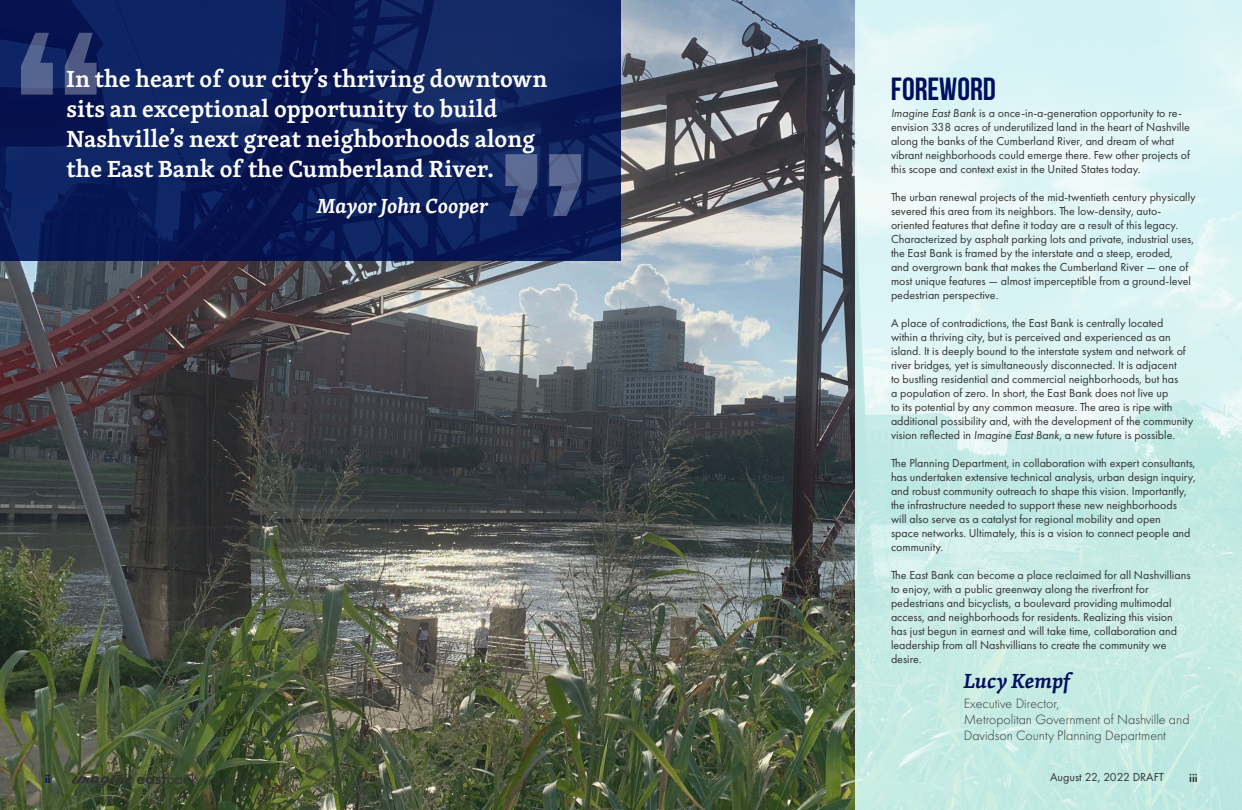
<style>
.page{position:relative;width:1242px;height:810px;background:#fff}
.page>*{position:absolute;margin:0;border:0;box-sizing:border-box;transform-origin:0 0}
.t1{font:700 300px "Bebas Neue";color:#fff}
.t2{font:700 32px "Bebas Neue";color:#000e60}
.t3{font:600 24px/30px "Skolar Latin";color:#fff}
.t4{font:italic 600 21px "Skolar Latin";color:#fff}
.t5{font:italic 600 21px "Skolar Latin";color:#000e60}
.t6{font:300 14px/16px "Futura PT";color:#333}
.t7{font:14px "Futura PT";color:#333}
.t8{font:12px/14px "Futura PT";color:#333}
.t9{font:600 12px "Futura PT";color:#333}
.t10{font:600 12px "Futura PT";color:#000e60}
.s1{font-style:italic}
.s2{font-weight:800;font-size:16px}
.s3{font-size:16px}
</style>
<div class="page">
<img style="left:0;top:0;width:855px;height:810px">
<svg style="left:855px;top:0;width:387px;height:810px;background:#d3f0ed"></svg>
<svg style="left:0;top:0;width:621px;height:261px;background:#0c1e5a"></svg>
<svg style="left:71px;top:772px;width:62px;height:18px"></svg>
<h1 class="t1" style="left:9px;top:-25px;width:101px">“</h1>
<h3 class="t3" style="left:67px;top:63px;width:482px">In the heart of our city’s thriving downtown sits an exceptional opportunity to build Nashville’s next great neighborhoods along the East Bank of the Cumberland River.</h3>
<h3 class="t4" style="left:317px;top:190px;width:173px">Mayor John Cooper</h3>
<h1 class="t1" style="left:593px;top:274px;width:101px;rotate:-180deg">“</h1>
<h2 class="t2" style="left:891px;top:71px;width:106px">FOREWORD</h2>
<p class="t8" style="left:891px;top:106px;width:301px"><span class="s1">Imagine East Bank</span> is a once-in-a-generation opportunity to re&shy;envision 338 acres of underutilized land in the heart of Nashville along the banks of the Cumberland River, and dream of what vibrant neighborhoods could emerge there. Few other projects of this scope and context exist in the United States today.</p>
<p class="t8" style="left:891px;top:190px;width:306px">The urban renewal projects of the mid-twentieth century physically severed this area from its neighbors. The low-density, auto&shy;oriented features that define it today are a result of this legacy.<br>Characterized by asphalt parking lots and private, industrial uses, the East Bank is framed by the interstate and a steep, eroded,<br>and overgrown bank that makes the Cumberland River — one of most unique features — almost imperceptible from a ground-level pedestrian perspective.</p>
<p class="t8" style="left:891px;top:316px;width:304px">A place of contradictions, the East Bank is centrally located<br>within a thriving city, but is perceived and experienced as an island. It is deeply bound to the interstate system and network of river bridges, yet is simultaneously disconnected. It is adjacent<br>to bustling residential and commercial neighborhoods, but has<br>a population of zero. In short, the East Bank does not live up<br>to its potential by any common measure. The area is ripe with additional possibility and, with the development of the community vision reflected in <span class="s1">Imagine East Bank</span>, a new future is possible.</p>
<p class="t8" style="left:891px;top:456px;width:306px">The Planning Department, in collaboration with expert consultants, has undertaken extensive technical analysis, urban design inquiry, and robust community outreach to shape this vision. Importantly, the infrastructure needed to support these new neighborhoods<br>will also serve as a catalyst for regional mobility and open<br>space networks. Ultimately, this is a vision to connect people and community.</p>
<p class="t8" style="left:891px;top:568px;width:301px">The East Bank can become a place reclaimed for all Nashvillians to enjoy, with a public greenway along the riverfront for pedestrians and bicyclists, a boulevard providing multimodal access, and neighborhoods for residents. Realizing this vision has just begun in earnest and will take time, collaboration and leadership from all Nashvillians to create the community we desire.</p>
<h3 class="t5" style="left:964px;top:665px;width:108px">Lucy Kempf</h3>
<p class="t6" style="left:964px;top:695px;width:227px">Executive Director,<br>Metropolitan Government of Nashville and<br>Davidson County Planning Department</p>
<p class="t10" style="left:45px;top:772px;width:7px">ii</p>
<p class="t7" style="left:136px;top:771px;width:126px"><span class="s2">east</span><span class="s3">bank</span> vision plan</p>
<p class="t8" style="left:1050px;top:770px;width:115px">August 22, 2022 DRAFT</p>
<p class="t9" style="left:1189px;top:770px;width:10px">iii</p>
</div>
